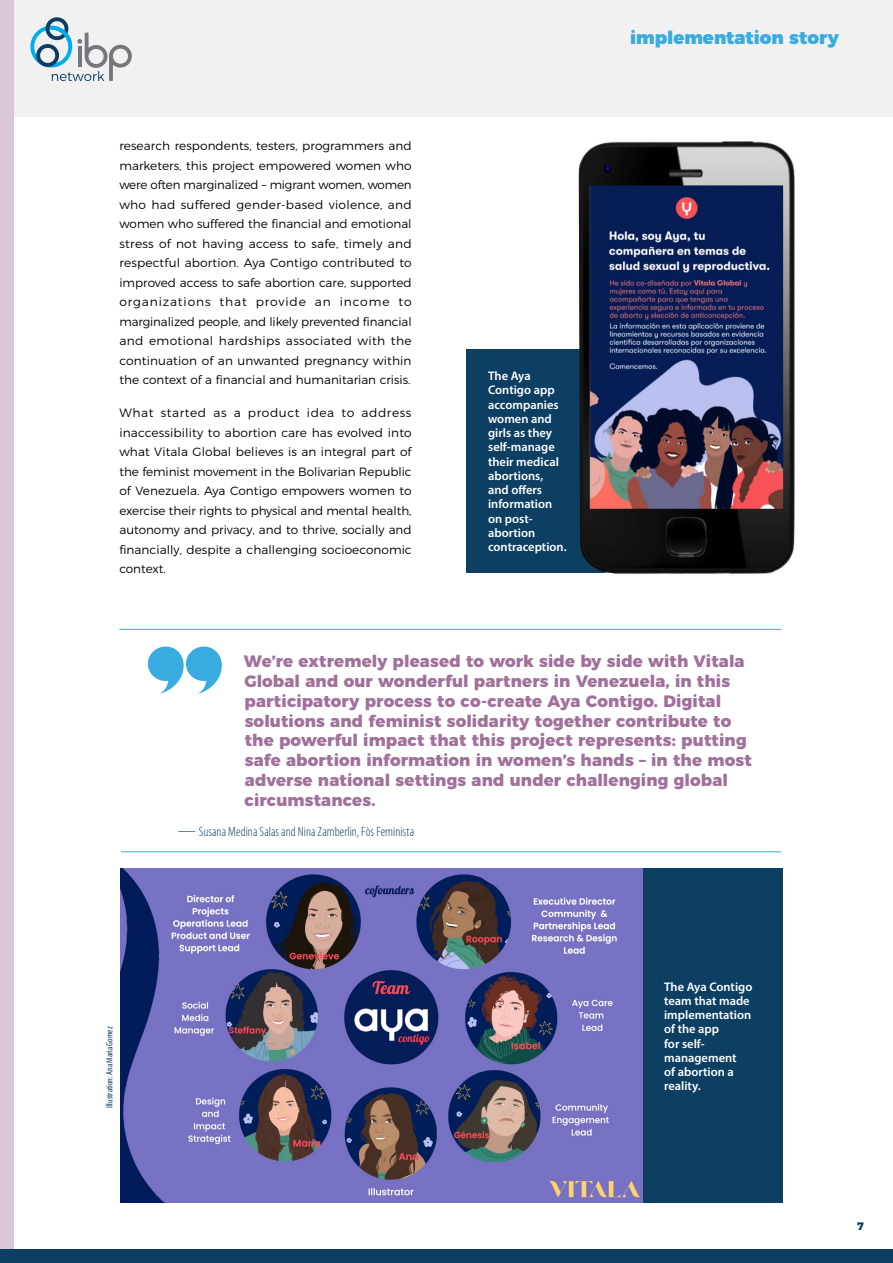
<style>
.page{position:relative;width:893px;height:1263px;background:#fff}
.page>*{position:absolute;margin:0;border:0;box-sizing:border-box;transform-origin:0 0}
.t1{font:900 18px "Montserrat";color:#38ace0}
.IBP_Short_quote___pu{font:800 16.5px/19.8px "Montserrat";letter-spacing:.01em;color:#a1709b}
.IBP_Quote_Name{font:300 condensed 13.5px "Myriad Pro";letter-spacing:.005em;color:#0d3f63}
.IBP_Photo_caption{font:600 12.45px/14.2px "Myriad Pro";color:#fff}
.IBP_Body{font:300 12px/19.5px "Montserrat";color:#000;text-align:justify}
.t2{font:800 10.8px "Montserrat";color:#0d3f63}
.IBP_Photo_credit{font:condensed 9px "Myriad Pro";color:#0d3f63}
.s1{font-size:18px}
</style>
<div class="page">
<div style="left:0;top:0;width:893px;height:116px;background:#f1f1f2"></div>
<div style="left:0;top:0;width:14px;height:1263px;background:#dac6d7"></div>
<div style="left:0;top:1249px;width:893px;height:14px;background:#0d3f63"></div>
<div style="left:643px;top:869px;width:140px;height:334px;background:#0d3f63"></div>
<div style="left:467px;top:349px;width:138px;height:223px;background:#0d3f63"></div>
<img style="left:577px;top:141px;width:218px;height:434px">
<svg style="left:30px;top:17px;width:102px;height:64px"></svg>
<hr style="left:119px;top:629px;width:662px;height:1px;background:#38ace0">
<hr style="left:121px;top:851px;width:660px;height:1px;background:#38ace0">
<svg style="left:148px;top:646px;width:74px;height:48px"></svg>
<img style="left:121px;top:869px;width:522px;height:334px">
<p class="IBP_Body" style="left:119px;top:135px;width:294px">research respondents, testers, programmers and marketers, this project empowered women who were often marginalized – migrant women, women who had suffered gender-based violence, and women who suffered the financial and emotional stress of not having access to safe, timely and respectful abortion. Aya Contigo contributed to improved access to safe abortion care, supported organizations that provide an income to marginalized people, and likely prevented financial and emotional hardships associated with the continuation of an unwanted pregnancy within the context of a financial and humanitarian crisis.</p>
<p class="IBP_Body" style="left:119px;top:402px;width:294px">What started as a product idea to address inaccessibility to abortion care has evolved into what Vitala Global believes is an integral part of the feminist movement in the Bolivarian Republic of Venezuela. Aya Contigo empowers women to exercise their rights to physical and mental health, autonomy and privacy, and to thrive, socially and financially, despite a challenging socioeconomic context.</p>
<h1 class="t1" style="left:630px;top:23px;width:210px">implementation story</h1>
<p class="IBP_Photo_caption" style="left:488px;top:368px;width:80px">The Aya<br>Contigo app accompanies women and girls as they self-manage their medical abortions, and offers information on post&shy;abortion contraception.</p>
<p class="IBP_Short_quote___pu" style="left:244px;top:650px;width:509px">We’re extremely pleased to work side by side with Vitala Global and our wonderful partners in Venezuela, in this participatory process to co-create Aya Contigo. Digital solutions and feminist solidarity together contribute to the powerful impact that this project represents: putting safe abortion information in women’s hands – in the most adverse national settings and under challenging global circumstances.</p>
<p class="IBP_Quote_Name" style="left:178px;top:825px;width:238px"><span class="s1">—</span> Susana Medina Salas and Nina Zamberlin, Fòs Feminista</p>
<p class="IBP_Photo_credit" style="left:104px;top:1108px;width:83px;rotate:-90deg">Illustration: Ana Maria Gomez</p>
<p class="IBP_Photo_caption" style="left:664px;top:979px;width:90px">The Aya Contigo team that made implementation of the app<br>for self&shy;management<br>of abortion a reality.</p>
<p class="t2" style="left:857px;top:1217px;width:8px">7</p>
</div>
